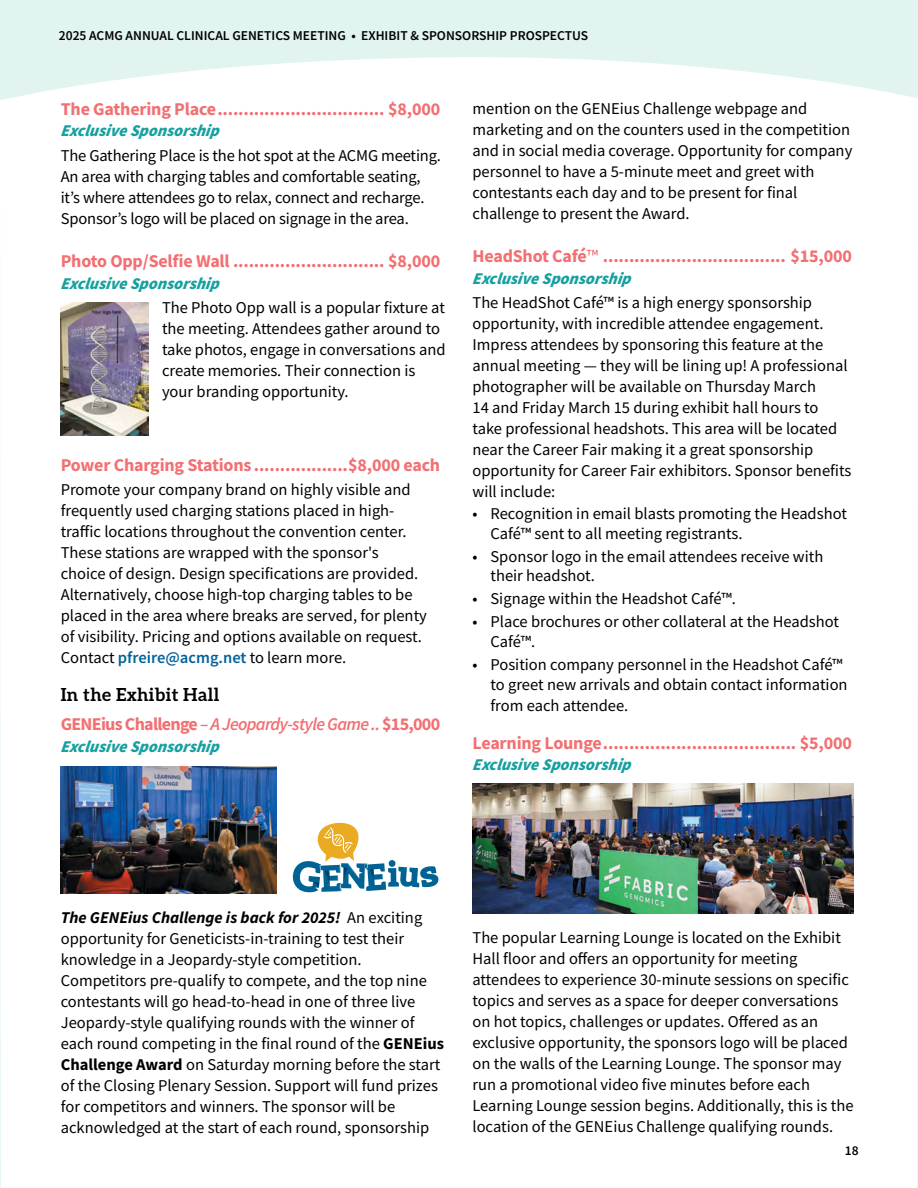
<style>
.page{position:relative;width:918px;height:1188px;background:#e2f4f0}
.page>*{position:absolute;margin:0;border:0;box-sizing:border-box;transform-origin:0 0}
.Sponsorship{font:700 18px "Source Sans Pro";letter-spacing:-.01em;color:#f26f72}
.Sponsorship-2{font:700 18px "Source Sans Pro";letter-spacing:-.04em;color:#f26f72}
.t1{font:700 18px "Aleo";letter-spacing:.02em;color:#000}
.Body_Copy__11_pts{font:16.5px/21px "Source Sans Pro";color:#000}
.Exclusive{font:italic 900 16.5px "Source Sans Pro";color:#16a09f}
.t2{font:600 13.5px "Source Sans Pro";color:#000}
.t3{font:600 13.5px "Source Sans Pro";color:#000}
.s1{font-weight:600;color:#00629c}
.s2{font-weight:600;font-style:italic}
.s3{font-weight:400}
.s4{font-weight:700;font-style:italic}
.s5{font-weight:700}
</style>
<div class="page">
<div style="left:0;top:57px;width:918px;height:1131px;background:#fff"></div>
<img style="left:61px;top:302px;width:87px;height:133px">
<svg style="left:293px;top:818px;width:146px;height:74px;background:#c5d4d1"></svg>
<img style="left:61px;top:767px;width:215px;height:126px">
<img style="left:473px;top:784px;width:381px;height:129px">
<p class="t2" style="left:59px;top:27px;width:531px">2025 ACMG ANNUAL CLINICAL GENETICS MEETING • EXHIBIT &amp; SPONSORSHIP PROSPECTUS</p>
<p class="Sponsorship" style="left:61px;top:97px;width:381px">The Gathering Place................................ $8,000</p>
<p class="Exclusive" style="left:61px;top:120px;width:160px">Exclusive Sp onsorship</p>
<p class="Body_Copy__11_pts" style="left:61px;top:145px;width:382px">The Gathering Place is the hot spot at the ACMG meeting.<br>An area with charging tables and comfortable seating, it’s where attendees go to relax, connect and recharge.<br>Sponsor’s logo will be placed on signage in the area.</p>
<p class="Sponsorship" style="left:61px;top:249px;width:381px">Photo Opp/Selfie Wall ............................. $8,000</p>
<p class="Exclusive" style="left:61px;top:273px;width:160px">Exclusive Sp onsorship</p>
<p class="Body_Copy__11_pts" style="left:162px;top:297px;width:285px">The Photo Opp wall is a popular fixture at the meeting. Attendees gather around to take photos, engage in conversations and create memories. Their connection is your branding opportunity.</p>
<p class="Sponsorship" style="left:61px;top:452px;width:381px">Power Charging Stations ..................$8,000 each</p>
<p class="Body_Copy__11_pts" style="left:61px;top:479px;width:368px">Promote your company brand on highly visible and frequently used charging stations placed in high&shy;traffic locations throughout the convention center.<br>These stations are wrapped with the sponsor's choice of design. Design specifications are provided.<br>Alternatively, choose high-top charging tables to be placed in the area where breaks are served, for plenty of visibility. Pricing and options available on request.<br>Contact <span class="s1">pfreire@acmg.net</span> to learn more.</p>
<h3 class="t1" style="left:61px;top:684px;width:160px">In the Exhibit Hall</h3>
<p class="Sponsorship-2" style="left:61px;top:712px;width:381px">GENEius Challenge <span class="s2">– A Jeopardy-style Game ..</span>$15,000</p>
<p class="Exclusive" style="left:61px;top:736px;width:160px">Exclusive Sp onsorship</p>
<p class="Body_Copy__11_pts" style="left:472px;top:98px;width:381px">mention on the GENEius Challenge webpage and marketing and on the counters used in the competition and in social media coverage. Opportunity for company personnel to have a 5-minute meet and greet with contestants each day and to be present for final challenge to present the Award.</p>
<p class="Sponsorship" style="left:472px;top:244px;width:381px">HeadShot Café<span class="s3">™</span> ................................... $15,000</p>
<p class="Exclusive" style="left:472px;top:267px;width:160px">Exclusive Sp onsorship</p>
<p class="Body_Copy__11_pts" style="left:472px;top:292px;width:380px">The HeadShot Café™ is a high energy sponsorship opportunity, with incredible attendee engagement.<br>Impress attendees by sponsoring this feature at the annual meeting — they will be lining up! A professional photographer will be available on Thursday March<br>14 and Friday March 15 during exhibit hall hours to take professional headshots. This area will be located near the Career Fair making it a great sponsorship opportunity for Career Fair exhibitors. Sponsor benefits will include:</p>
<p class="Body_Copy__11_pts" style="left:490px;top:504px;width:358px;line-height:19.5px;text-indent:-18px">• Recognition in email blasts promoting the Headshot<br>Café™ sent to all meeting registrants.</p>
<p class="Body_Copy__11_pts" style="left:490px;top:547px;width:334px;line-height:19.5px;text-indent:-18px">• Sponsor logo in the email attendees receive with their headshot.</p>
<p class="Body_Copy__11_pts" style="left:472px;top:588px;width:265px">• Signage within the Headshot Café™.</p>
<p class="Body_Copy__11_pts" style="left:490px;top:612px;width:350px;line-height:19.5px;text-indent:-18px">• Place brochures or other collateral at the Headshot<br>Café™.</p>
<p class="Body_Copy__11_pts" style="left:472px;top:655px;width:377px;line-height:19.5px;text-align:right">• Position company personnel in the Headshot Café™ to greet new arrivals and obtain contact information</p>
<p class="Body_Copy__11_pts" style="left:490px;top:694px;width:139px">from each attendee.</p>
<p class="Sponsorship" style="left:472px;top:730px;width:381px">Learning Lounge..................................... $5,000</p>
<p class="Exclusive" style="left:472px;top:754px;width:160px">Exclusive Sp onsorship</p>
<p class="Body_Copy__11_pts" style="left:61px;top:907px;width:385px"><span class="s4">The GENEius Challenge is back for 2025!</span> An exciting opportunity for Geneticists-in-training to test their knowledge in a Jeopardy-style competition.<br>Competitors pre-qualify to compete, and the top nine contestants will go head-to-head in one of three live Jeopardy-style qualifying rounds with the winner of each round competing in the final round of the <span class="s5">GENEius Challenge Award</span> on Saturday morning before the start of the Closing Plenary Session. Support will fund prizes for competitors and winners. The sponsor will be acknowledged at the start of each round, sponsorship</p>
<p class="Body_Copy__11_pts" style="left:472px;top:927px;width:383px">The popular Learning Lounge is located on the Exhibit Hall floor and offers an opportunity for meeting attendees to experience 30-minute sessions on specific topics and serves as a space for deeper conversations on hot topics, challenges or updates. Offered as an exclusive opportunity, the sponsors logo will be placed on the walls of the Learning Lounge. The sponsor may run a promotional video five minutes before each Learning Lounge session begins. Additionally, this is the location of the GENEius Challenge qualifying rounds.</p>
<p class="t3" style="left:845px;top:1142px;width:15px">18</p>
</div>
